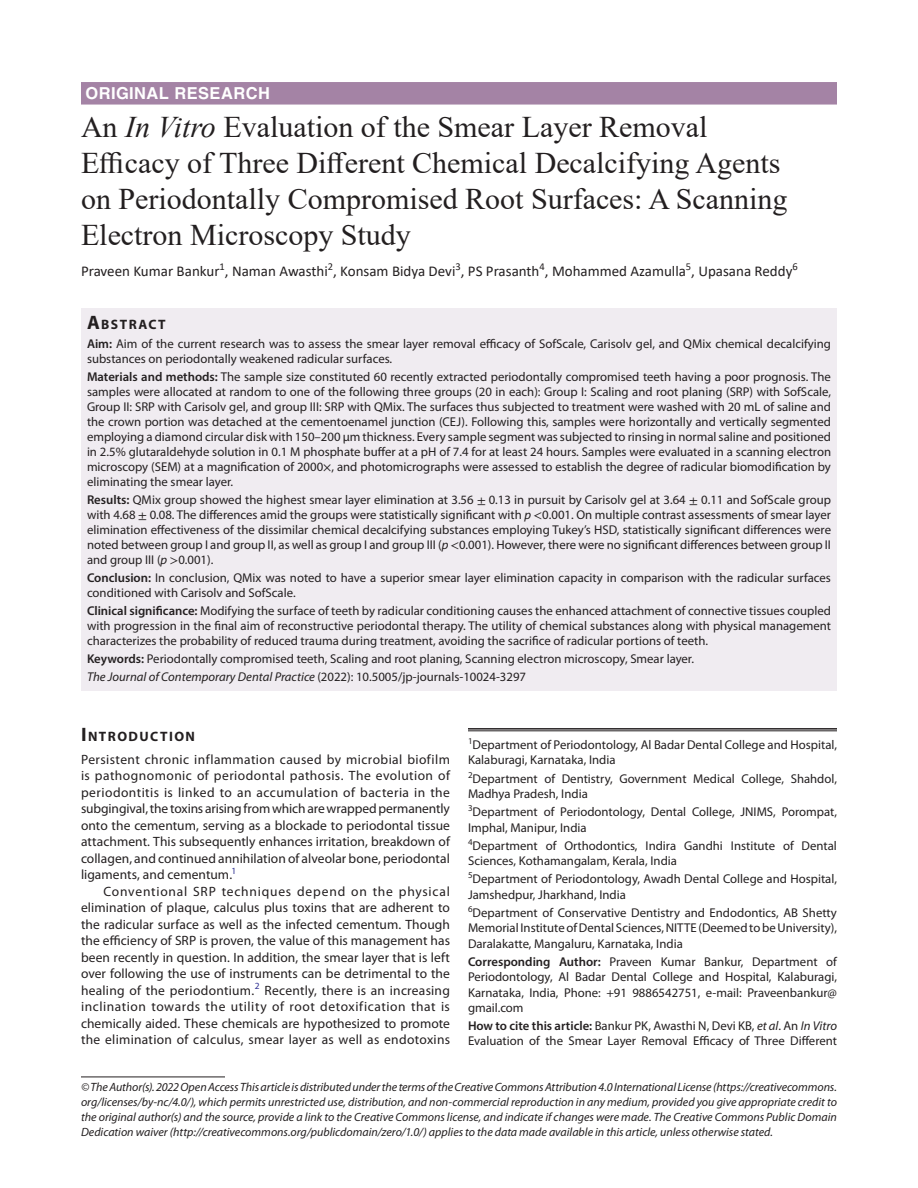
<style>
.page{position:relative;width:918px;height:1188px;background:#fff}
.page>*{position:absolute;margin:0;border:0;box-sizing:border-box;transform-origin:0 0}
.t1{font:30px/36px "Times New Roman";color:#231f20}
.ArticleType{font:700 16.5px "Helvetica LT Std";letter-spacing:.025em;color:#fff}
.AuthorName{font:15px "Calibri";color:#231f20}
.Head-1-first{font:700 13.65px "Myriad Pro";letter-spacing:.105em;color:#231f20}
.AbstractTitle{font:700 13.65px "Myriad Pro";letter-spacing:.105em;color:#231f20}
.Para-Indent{font:13.5px/16.5px "Myriad Pro";letter-spacing:.02em;color:#231f20;text-align:justify}
.Para-NoIndent{font:13.5px/16.5px "Myriad Pro";letter-spacing:.005em;color:#231f20;text-align:justify}
.Abstract-Para-first{font:12.75px/15px "Myriad Pro";color:#231f20;text-align:justify}
.Affiliation{font:12.75px/15.3px "Myriad Pro";color:#231f20}
.Corresponding_Author{font:12.75px/15.3px "Myriad Pro";color:#231f20;text-align:justify}
.How_to_Cite{font:12.75px/15.3px "Myriad Pro";color:#231f20}
.Keywords{font:12.75px "Myriad Pro";color:#231f20}
.Affiliation-first{font:12.75px/15.3px "Myriad Pro";color:#231f20}
.JT_DOI{font:italic 12.75px "Myriad Pro";color:#231f20}
.FootNote{font:italic 12px/15px "Myriad Pro";color:#231f20;text-align:justify}
.s1{font-style:italic}
.s2{font-size:19.5px}
.s3{font-weight:600}
.s4{font-family:"STIX General"}
.s5{font-style:normal}
</style>
<div class="page">
<div style="left:81px;top:82px;width:756px;height:23px;background:#a483a5"></div>
<div style="left:81px;top:308px;width:756px;height:26px;background:#f0ecf1"></div>
<div style="left:81px;top:333px;width:756px;height:39px;background:#f0ecf1"></div>
<div style="left:81px;top:366px;width:756px;height:129px;background:#f0ecf1"></div>
<div style="left:81px;top:489px;width:756px;height:85px;background:#f0ecf1"></div>
<div style="left:81px;top:567px;width:756px;height:39px;background:#f0ecf1"></div>
<div style="left:81px;top:600px;width:756px;height:54px;background:#f0ecf1"></div>
<div style="left:81px;top:648px;width:756px;height:24px;background:#f0ecf1"></div>
<div style="left:81px;top:666px;width:756px;height:24px;background:#f0ecf1"></div>
<hr style="left:81px;top:1077px;width:144px;height:1px;background:#231f20">
<hr style="left:468px;top:728px;width:369px;height:2px;background:#231f20">
<hr style="left:468px;top:731px;width:369px;height:1px;background:#231f20">
<p class="ArticleType" style="left:86px;top:83px;width:186px">ORIGINAL RESEARCH</p>
<p class="t1" style="left:81px;top:108px;width:708px">An <span class="s1">In Vitro</span> Evaluation of the Smear Layer Removal Efficacy of Three Different Chemical Decalcifying Agents on Periodontally Compromised Root Surfaces: A Scanning Electron Microscopy Study</p>
<p class="AuthorName" style="left:81px;top:261px;width:718px">Praveen Kumar Bankur<sup>1</sup>, Naman Awasthi<sup>2</sup>, Konsam Bidya Devi<sup>3</sup>, PS Prasanth<sup>4</sup>, Mohammed Azamulla<sup>5</sup>, Upasana Reddy<sup>6</sup></p>
<p class="AbstractTitle" style="left:87px;top:315px;width:80px"><span class="s2">A</span>BSTRACT</p>
<p class="Abstract-Para-first" style="left:87px;top:336px;width:746px"><span class="s3">Aim:</span> Aim of the current research was to assess the smear layer removal efficacy of SofScale, Carisolv gel, and QMix chemical decalcifying substances on periodontally weakened radicular surfaces.</p>
<p class="Abstract-Para-first" style="left:87px;top:369px;width:746px"><span class="s3">Materials and methods:</span> The sample size constituted 60 recently extracted periodontally compromised teeth having a poor prognosis. The samples were allocated at random to one of the following three groups (20 in each): Group I: Scaling and root planing (SRP) with SofScale, Group II: SRP with Carisolv gel, and group III: SRP with QMix. The surfaces thus subjected to treatment were washed with 20 mL of saline and the crown portion was detached at the cementoenamel junction (CEJ). Following this, samples were horizontally and vertically segmented employing a diamond circular disk with 150–200 μm thickness. Every sample segment was subjected to rinsing in normal saline and positioned in 2.5% glutaraldehyde solution in 0.1 M phosphate buffer at a pH of 7.4 for at least 24 hours. Samples were evaluated in a scanning electron microscopy (SEM) at a magnification of 2000<span class="s4">×</span>, and photomicrographs were assessed to establish the degree of radicular biomodification by eliminating the smear layer.</p>
<p class="Abstract-Para-first" style="left:87px;top:492px;width:746px"><span class="s3">Results:</span> QMix group showed the highest smear layer elimination at 3.56 <span class="s4">±</span> 0.13 in pursuit by Carisolv gel at 3.64 <span class="s4">±</span> 0.11 and SofScale group with 4.68 <span class="s4">±</span> 0.08. The differences amid the groups were statistically significant with <span class="s1">p</span> <span class="s4">&lt;</span>0.001. On multiple contrast assessments of smear layer elimination effectiveness of the dissimilar chemical decalcifying substances employing Tukey’s HSD, statistically significant differences were noted between group I and group II, as well as group I and group III (<span class="s1">p</span> <span class="s4">&lt;</span>0.001). However, there were no significant differences between group II and group III (<span class="s1">p</span> <span class="s4">&gt;</span>0.001).</p>
<p class="Abstract-Para-first" style="left:87px;top:570px;width:746px"><span class="s3">Conclusion:</span> In conclusion, QMix was noted to have a superior smear layer elimination capacity in comparison with the radicular surfaces conditioned with Carisolv and SofScale.</p>
<p class="Abstract-Para-first" style="left:87px;top:603px;width:746px"><span class="s3">Clinical significance:</span> Modifying the surface of teeth by radicular conditioning causes the enhanced attachment of connective tissues coupled with progression in the final aim of reconstructive periodontal therapy. The utility of chemical substances along with physical management characterizes the probability of reduced trauma during treatment, avoiding the sacrifice of radicular portions of teeth.</p>
<p class="Keywords" style="left:87px;top:651px;width:609px"><span class="s3">Keywords:</span> Periodontally compromised teeth, Scaling and root planing, Scanning electron microscopy, Smear layer.</p>
<p class="JT_DOI" style="left:87px;top:669px;width:441px">The Journal of Contemporary Dental Practice <span class="s5">(2022): 10.5005/jp-journals-10024-3297</span></p>
<p class="Head-1-first" style="left:81px;top:728px;width:116px"><span class="s2">I</span>NTRODUCTION</p>
<p class="Para-NoIndent" style="left:81px;top:751px;width:371px">Persistent chronic inflammation caused by microbial biofilm is pathognomonic of periodontal pathosis. The evolution of periodontitis is linked to an accumulation of bacteria in the subgingival, the toxins arising from which are wrapped permanently onto the cementum, serving as a blockade to periodontal tissue attachment. This subsequently enhances irritation, breakdown of collagen, and continued annihilation of alveolar bone, periodontal ligaments, and cementum.<sup>1</sup></p>
<p class="Para-Indent" style="left:81px;top:883px;width:371px;text-indent:22px">Conventional SRP techniques depend on the physical elimination of plaque, calculus plus toxins that are adherent to the radicular surface as well as the infected cementum. Though the efficiency of SRP is proven, the value of this management has been recently in question. In addition, the smear layer that is left over following the use of instruments can be detrimental to the healing of the periodontium.<sup>2</sup> Recently, there is an increasing inclination towards the utility of root detoxification that is chemically aided. These chemicals are hypothesized to promote the elimination of calculus, smear layer as well as endotoxins</p>
<p class="FootNote" style="left:81px;top:1079px;width:758px">© The Author(s). 2022 Open Access This article is distributed under the terms of the Creative Commons Attribution 4.0 International License (https://creativecommons. org/licenses/by-nc/4.0/), which permits unrestricted use, distribution, and non-commercial reproduction in any medium, provided you give appropriate credit to the original author(s) and the source, provide a link to the Creative Commons license, and indicate if changes were made. The Creative Commons Public Domain Dedication waiver (http://creativecommons.org/publicdomain/zero/1.0/) applies to the data made available in this article, unless otherwise stated.</p>
<p class="Affiliation-first" style="left:468px;top:737px;width:371px"><sup>1</sup>Department of Periodontology, Al Badar Dental College and Hospital,<br>Kalaburagi, Karnataka, India</p>
<p class="Affiliation" style="left:468px;top:771px;width:371px"><sup>2</sup>Department of Dentistry, Government Medical College, Shahdol,<br>Madhya Pradesh, India</p>
<p class="Affiliation" style="left:468px;top:804px;width:371px"><sup>3</sup>Department of Periodontology, Dental College, JNIMS, Porompat,<br>Imphal, Manipur, India</p>
<p class="Affiliation" style="left:468px;top:838px;width:370px"><sup>4</sup>Department of Orthodontics, Indira Gandhi Institute of Dental<br>Sciences, Kothamangalam, Kerala, India</p>
<p class="Affiliation" style="left:468px;top:871px;width:370px"><sup>5</sup>Department of Periodontology, Awadh Dental College and Hospital,<br>Jamshedpur, Jharkhand, India</p>
<p class="Affiliation" style="left:468px;top:905px;width:371px;text-align:justify"><sup>6</sup>Department of Conservative Dentistry and Endodontics, AB Shetty Memorial Institute of Dental Sciences, NITTE (Deemed to be University), Daralakatte, Mangaluru, Karnataka, India</p>
<p class="Corresponding_Author" style="left:468px;top:954px;width:371px"><span class="s3">Corresponding Author:</span> Praveen Kumar Bankur, Department of Periodontology, Al Badar Dental College and Hospital, Kalaburagi, Karnataka, India, Phone: +91 9886542751, e-mail: Praveenbankur@ gmail.com</p>
<p class="How_to_Cite" style="left:468px;top:1018px;width:371px"><span class="s3">How to cite this article:</span> Bankur PK, Awasthi N, Devi KB, <span class="s1">et al</span>. An <span class="s1">In Vitro<br></span>Evaluation of the Smear Layer Removal Efficacy of Three Different</p>
</div>
